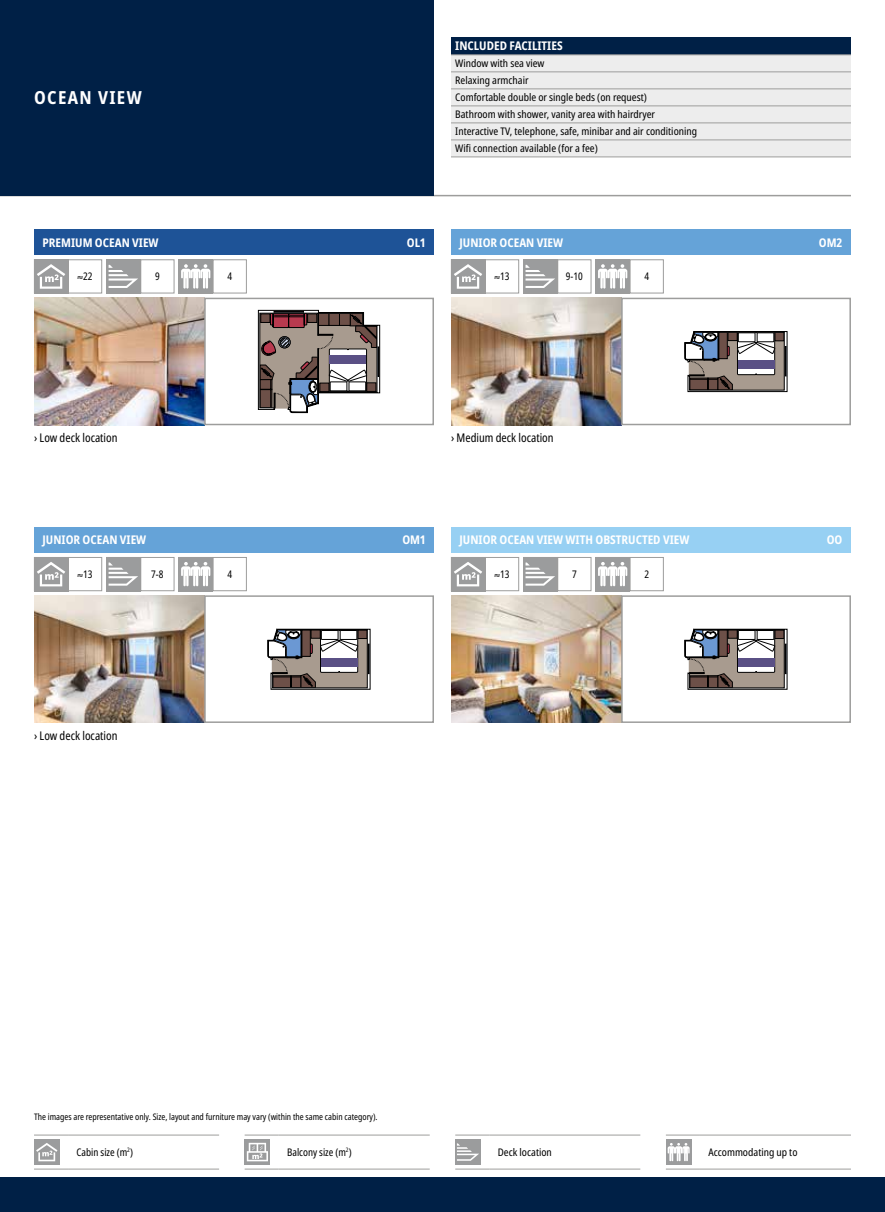
<style>
.page{position:relative;width:885px;height:1212px;background:#fff}
.page>*{position:absolute;margin:0;border:0;box-sizing:border-box;transform-origin:0 0}
.t1{font:700 condensed 18px "Noto Sans";letter-spacing:.075em;color:#fff}
.t2{font:700 condensed 12px "Noto Sans";color:#fff}
.t3{font:condensed 12px "Noto Sans";color:#000;scale:.95 1}
.t4{font:condensed 10.5px/17px "Noto Sans";color:#000}
.t5{font:condensed 10.5px "Noto Sans";color:#000;scale:.95 1}
.t6{font:condensed 9px "Noto Sans";color:#000;scale:.95 1}
</style>
<div class="page">
<img style="left:34px;top:595px;width:170px;height:128px">
<img style="left:451px;top:595px;width:170px;height:128px">
<img style="left:451px;top:298px;width:170px;height:127px">
<img style="left:34px;top:298px;width:170px;height:127px">
<svg style="left:684px;top:331px;width:103px;height:61px"></svg>
<div style="left:621px;top:298px;width:229px;height:127px;border:2px solid #9d9d9c"></div>
<svg style="left:258px;top:310px;width:122px;height:103px"></svg>
<div style="left:204px;top:298px;width:230px;height:127px;border:2px solid #9d9d9c"></div>
<svg style="left:267px;top:629px;width:103px;height:60px"></svg>
<div style="left:204px;top:595px;width:230px;height:128px;border:2px solid #9d9d9c"></div>
<svg style="left:684px;top:629px;width:103px;height:60px"></svg>
<div style="left:621px;top:595px;width:229px;height:128px;border:2px solid #9d9d9c"></div>
<div style="left:0;top:1178px;width:884px;height:34px;background:#002046"></div>
<hr style="left:0;top:195px;width:850px;height:1px;background:#9d9d9c">
<div style="left:451px;top:259px;width:34px;height:34px;background:#9b9c9d"></div>
<svg style="left:454px;top:264px;width:28px;height:25px"></svg>
<div style="left:485px;top:259px;width:34px;height:34px;border:1px solid #9d9d9c"></div>
<div style="left:34px;top:259px;width:34px;height:34px;background:#9b9c9d"></div>
<svg style="left:37px;top:264px;width:28px;height:25px"></svg>
<div style="left:68px;top:259px;width:34px;height:34px;border:1px solid #9d9d9c"></div>
<div style="left:523px;top:259px;width:34px;height:34px;background:#9b9c9d"></div>
<svg style="left:525px;top:265px;width:30px;height:23px"></svg>
<div style="left:557px;top:259px;width:34px;height:34px;border:1px solid #9d9d9c"></div>
<div style="left:106px;top:259px;width:34px;height:34px;background:#9b9c9d"></div>
<svg style="left:109px;top:265px;width:29px;height:23px"></svg>
<div style="left:140px;top:259px;width:34px;height:34px;border:1px solid #9d9d9c"></div>
<div style="left:34px;top:557px;width:34px;height:34px;background:#9b9c9d"></div>
<svg style="left:37px;top:562px;width:28px;height:24px"></svg>
<div style="left:68px;top:557px;width:34px;height:34px;border:1px solid #9d9d9c"></div>
<div style="left:451px;top:557px;width:34px;height:34px;background:#9b9c9d"></div>
<svg style="left:454px;top:562px;width:28px;height:24px"></svg>
<div style="left:485px;top:557px;width:34px;height:34px;border:1px solid #9d9d9c"></div>
<div style="left:106px;top:557px;width:34px;height:34px;background:#9b9c9d"></div>
<svg style="left:109px;top:562px;width:29px;height:24px"></svg>
<div style="left:140px;top:557px;width:34px;height:34px;border:1px solid #9d9d9c"></div>
<div style="left:523px;top:557px;width:34px;height:34px;background:#9b9c9d"></div>
<svg style="left:525px;top:562px;width:30px;height:24px"></svg>
<div style="left:557px;top:557px;width:34px;height:34px;border:1px solid #9d9d9c"></div>
<div style="left:595px;top:259px;width:34px;height:34px;background:#9b9c9d"></div>
<svg style="left:598px;top:264px;width:29px;height:25px"></svg>
<div style="left:179px;top:259px;width:34px;height:34px;background:#9b9c9d"></div>
<svg style="left:181px;top:264px;width:29px;height:25px"></svg>
<div style="left:179px;top:557px;width:34px;height:34px;background:#9b9c9d"></div>
<svg style="left:181px;top:562px;width:29px;height:24px"></svg>
<div style="left:595px;top:557px;width:34px;height:34px;background:#9b9c9d"></div>
<svg style="left:598px;top:562px;width:29px;height:24px"></svg>
<div style="left:629px;top:259px;width:34px;height:34px;border:1px solid #9d9d9c"></div>
<div style="left:213px;top:259px;width:34px;height:34px;border:1px solid #9d9d9c"></div>
<div style="left:213px;top:557px;width:34px;height:34px;border:1px solid #9d9d9c"></div>
<div style="left:629px;top:557px;width:34px;height:34px;border:1px solid #9d9d9c"></div>
<div style="left:0;top:0;width:434px;height:196px;background:#002046"></div>
<div style="left:451px;top:230px;width:399px;height:25px;background:#65a3d8"></div>
<div style="left:34px;top:230px;width:400px;height:25px;background:#1e5397"></div>
<div style="left:34px;top:527px;width:400px;height:26px;background:#65a3d8"></div>
<div style="left:451px;top:527px;width:399px;height:26px;background:#97d0f3"></div>
<div style="left:451px;top:38px;width:399px;height:17px;background:#002046"></div>
<svg style="left:451px;top:55px;width:399px;height:102px"></svg>
<hr style="left:451px;top:54px;width:399px;height:1px;background:#9d9d9c">
<hr style="left:451px;top:71px;width:399px;height:1px;background:#9d9d9c">
<hr style="left:451px;top:88px;width:399px;height:1px;background:#9d9d9c">
<hr style="left:451px;top:105px;width:399px;height:1px;background:#9d9d9c">
<hr style="left:451px;top:123px;width:399px;height:1px;background:#9d9d9c">
<hr style="left:451px;top:140px;width:399px;height:1px;background:#9d9d9c">
<hr style="left:451px;top:157px;width:399px;height:1px;background:#9d9d9c">
<hr style="left:34px;top:1135px;width:34px;height:1px;background:#9d9d9c">
<hr style="left:68px;top:1135px;width:151px;height:1px;background:#9d9d9c">
<hr style="left:34px;top:1169px;width:34px;height:1px;background:#9d9d9c">
<hr style="left:68px;top:1169px;width:151px;height:1px;background:#9d9d9c">
<div style="left:34px;top:1139px;width:26px;height:26px;background:#9b9c9d"></div>
<svg style="left:36px;top:1143px;width:21px;height:18px"></svg>
<hr style="left:244px;top:1135px;width:35px;height:1px;background:#9d9d9c">
<hr style="left:279px;top:1135px;width:150px;height:1px;background:#9d9d9c">
<hr style="left:244px;top:1169px;width:35px;height:1px;background:#9d9d9c">
<hr style="left:279px;top:1169px;width:150px;height:1px;background:#9d9d9c">
<svg style="left:244px;top:1139px;width:26px;height:26px"></svg>
<svg style="left:247px;top:1143px;width:21px;height:18px"></svg>
<hr style="left:455px;top:1135px;width:34px;height:1px;background:#9d9d9c">
<hr style="left:489px;top:1135px;width:151px;height:1px;background:#9d9d9c">
<hr style="left:455px;top:1169px;width:34px;height:1px;background:#9d9d9c">
<hr style="left:489px;top:1169px;width:151px;height:1px;background:#9d9d9c">
<div style="left:455px;top:1139px;width:25px;height:26px;background:#9b9c9d"></div>
<svg style="left:457px;top:1143px;width:22px;height:18px"></svg>
<hr style="left:665px;top:1135px;width:34px;height:1px;background:#9d9d9c">
<hr style="left:699px;top:1135px;width:151px;height:1px;background:#9d9d9c">
<hr style="left:665px;top:1169px;width:34px;height:1px;background:#9d9d9c">
<hr style="left:699px;top:1169px;width:151px;height:1px;background:#9d9d9c">
<div style="left:665px;top:1139px;width:26px;height:26px;background:#9b9c9d"></div>
<svg style="left:667px;top:1143px;width:22px;height:18px"></svg>
<h1 class="t1" style="left:34px;top:90px;width:109px">OCEAN VIEW</h1>
<p class="t2" style="left:455px;top:41px;width:109px">INCLUDED FACILITIES</p>
<p class="t4" style="left:455px;top:56px;width:243px">Window with sea view<br>Relaxing armchair<br>Comfortable double or single beds (on request)<br>Bathroom with shower, vanity area with hairdryer Interactive TV, telephone, safe, minibar and air conditioning Wi昀椀 connection available (for a fee)</p>
<p class="t2" style="left:43px;top:234px;width:117px">PREMIUM OCEAN VIEW</p>
<p class="t2" style="left:407px;top:234px;width:20px">OL1</p>
<p class="t2" style="left:459px;top:234px;width:105px">JUNIOR OCEAN VIEW</p>
<p class="t2" style="left:818px;top:234px;width:25px">OM2</p>
<p class="t5" style="left:78px;top:272px;width:17px">≈22</p>
<p class="t5" style="left:155px;top:272px;width:6px">9</p>
<p class="t5" style="left:494px;top:272px;width:17px">≈13</p>
<p class="t5" style="left:566px;top:272px;width:19px">9-10</p>
<p class="t5" style="left:227px;top:272px;width:6px">4</p>
<p class="t5" style="left:644px;top:272px;width:6px">4</p>
<p class="t3" style="left:34px;top:433px;width:89px">› Low deck location</p>
<p class="t3" style="left:451px;top:433px;width:110px">› Medium deck location</p>
<p class="t2" style="left:43px;top:531px;width:105px">JUNIOR OCEAN VIEW</p>
<p class="t2" style="left:402px;top:531px;width:25px">OM1</p>
<p class="t2" style="left:459px;top:535px;width:231px">JUNIOR OCEAN VIEW WITH OBSTRUCTED VIEW</p>
<p class="t2" style="left:826px;top:535px;width:17px">OO</p>
<p class="t5" style="left:78px;top:570px;width:17px">≈13</p>
<p class="t5" style="left:151px;top:570px;width:14px">7-8</p>
<p class="t5" style="left:494px;top:570px;width:17px">≈13</p>
<p class="t5" style="left:572px;top:570px;width:6px">7</p>
<p class="t5" style="left:227px;top:570px;width:6px">4</p>
<p class="t5" style="left:644px;top:570px;width:6px">2</p>
<p class="t3" style="left:34px;top:731px;width:89px">› Low deck location</p>
<p class="t6" style="left:34px;top:1113px;width:363px">The images are representative only. Size, layout and furniture may vary (within the same cabin category).</p>
<p class="t5" style="left:77px;top:1148px;width:61px">Cabin size (m<sup>2</sup>)</p>
<p class="t5" style="left:287px;top:1148px;width:69px">Balcony size (m<sup>2</sup>)</p>
<p class="t4" style="left:497px;top:1144px;width:56px">Deck location</p>
<p class="t4" style="left:708px;top:1144px;width:91px">Accommodating up to</p>
</div>
